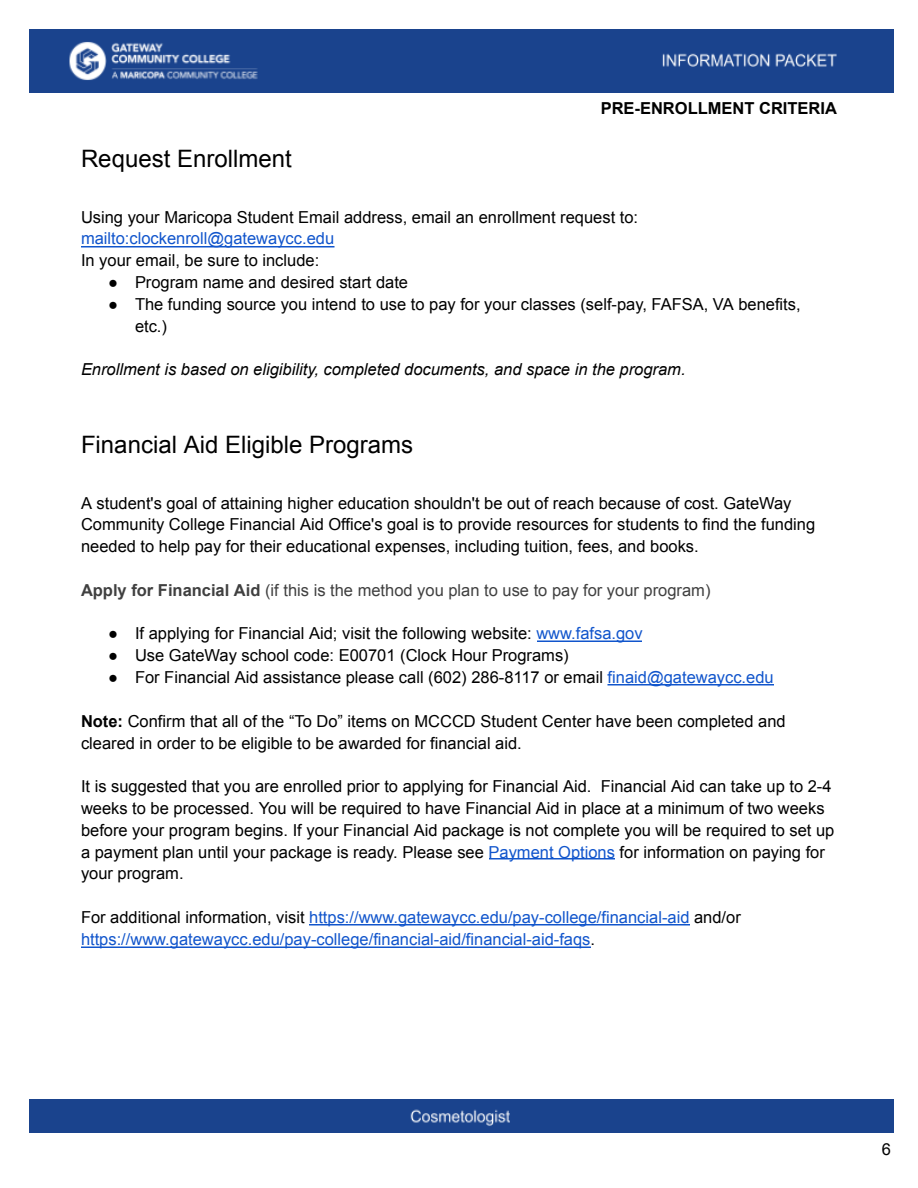
<style>
.page{position:relative;width:918px;height:1188px;background:#fff}
.page>*{position:absolute;margin:0;border:0;box-sizing:border-box;transform-origin:0 0}
.t1{font:24px "Arial";color:#000}
.t2{font:16.5px/21.8px "Arial";color:#000}
.t3{font:16.5px/21.8px "Arial";color:#15c}
.t4{font:italic 16.5px "Arial";color:#000}
.t5{font:16.5px "Arial";color:#404040}
.t6{font:700 16.5px "Arial";color:#000}
.s1{font-weight:700}
.s2{color:#15c}
.s3{color:#000}
</style>
<div class="page">
<hr style="left:81px;top:246px;width:254px;height:1px;background:#15c">
<hr style="left:537px;top:640px;width:105px;height:2px;background:#15c">
<hr style="left:608px;top:684px;width:166px;height:2px;background:#15c">
<hr style="left:489px;top:858px;width:126px;height:2px;background:#15c">
<hr style="left:309px;top:924px;width:381px;height:1px;background:#15c">
<hr style="left:81px;top:946px;width:510px;height:2px;background:#15c">
<img style="left:29px;top:29px;width:864px;height:63px">
<div style="left:29px;top:1099px;width:864px;height:34px;background:#1a438d"></div>
<p class="t6" style="left:601px;top:99px;width:238px">PRE-ENROLLMENT CRITERIA</p>
<h1 class="t1" style="left:81px;top:145px;width:212px">Request Enrollment</h1>
<p class="t2" style="left:81px;top:206px;width:559px">Using your Maricopa Student Email address, email an enrollment request to:</p>
<p class="t3" style="left:81px;top:228px;width:255px">mailto:clockenroll@gatewaycc.edu</p>
<p class="t2" style="left:81px;top:250px;width:240px">In your email, be sure to include:</p>
<p class="t2" style="left:108px;top:271px;width:302px">● Program name and desired start date</p>
<p class="t2" style="left:135px;top:293px;width:667px;text-indent:-27px">● The funding source you intend to use to pay for your classes (self-pay, FAFSA, VA benefits, etc.)</p>
<p class="t4" style="left:81px;top:360px;width:606px">Enrollment is based on eligibility, completed documents, and space in the program.</p>
<h1 class="t1" style="left:81px;top:431px;width:334px">Financial Aid Eligible Programs</h1>
<p class="t2" style="left:81px;top:492px;width:736px">A student's goal of attaining higher education shouldn't be out of reach because of cost. GateWay<br>Community College Financial Aid Office's goal is to provide resources for students to find the funding needed to help pay for their educational expenses, including tuition, fees, and books.</p>
<p class="t5" style="left:81px;top:581px;width:631px"><span class="s1">Apply for Financial Aid</span> (if this is the method you plan to use to pay for your program)</p>
<p class="t2" style="left:108px;top:623px;width:536px">● If applying for Financial Aid; visit the following website: <span class="s2">www.fafsa.gov</span></p>
<p class="t2" style="left:108px;top:645px;width:462px">● Use GateWay school code: E00701 (Clock Hour Programs)</p>
<p class="t2" style="left:108px;top:666px;width:667px">● For Financial Aid assistance please call (602) 286-8117 or email <span class="s2">finaid@gatewaycc.edu</span></p>
<p class="t2" style="left:81px;top:710px;width:706px"><span class="s1">Note:</span> Confirm that all of the “To Do” items on MCCCD Student Center have been completed and cleared in order to be eligible to be awarded for financial aid.</p>
<p class="t2" style="left:81px;top:776px;width:755px">It is suggested that you are enrolled prior to applying for Financial Aid. Financial Aid can take up to 2-4 weeks to be processed. You will be required to have Financial Aid in place at a minimum of two weeks before your program begins. If your Financial Aid package is not complete you will be required to set up a payment plan until your package is ready. Please see <span class="s2">Payment Options</span> for information on paying for your program.</p>
<p class="t3" style="left:81px;top:906px;width:661px"><span class="s3">For additional information, visit</span> https://www.gatewaycc.edu/pay-college/financial-aid <span class="s3">and/or </span>https://www.gatewaycc.edu/pay-college/financial-aid/financial-aid-faqs<span class="s3">.</span></p>
<p class="t2" style="left:882px;top:1138px;width:11px">6</p>
</div>
